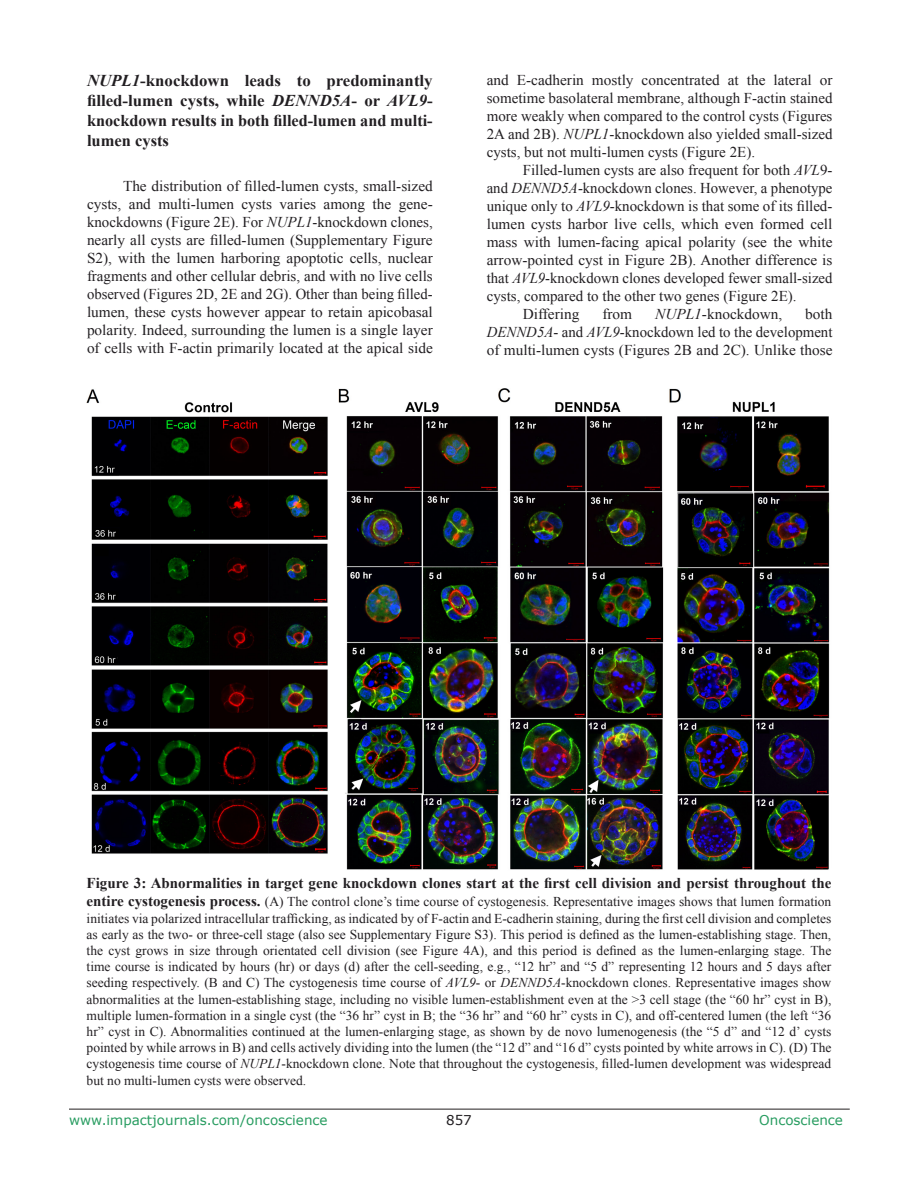
<style>
.page{position:relative;width:918px;height:1188px;background:#fff}
.page>*{position:absolute;margin:0;border:0;box-sizing:border-box;transform-origin:0 0}
.t1{font:700 16.5px/19.8px "Times New Roman";color:#221f22;text-align:justify}
.t2{font:15px/18px "Times New Roman";color:#221f22;text-align:justify}
.t3{font:700 15px "Times New Roman";color:#221f22}
.t4{font:13.5px/16.2px "Times New Roman";color:#221f22;text-align:justify}
.t5{font:13.5px "Verdana";color:#279c60}
.t6{font:13.5px "Verdana";color:#221f22}
.s1{font-style:italic}
.s2{font-weight:700;font-size:15px}
</style>
<div class="page">
<hr style="left:69px;top:1109px;width:781px;height:1px;background:#231f20">
<img style="left:87px;top:388px;width:743px;height:482px">
<p class="t1" style="left:87px;top:70px;width:347px"><span class="s1">NUPL1</span>-knockdown leads to predominantly filled-lumen cysts, while <span class="s1">DENND5A</span>- or <span class="s1">AVL9</span>- knockdown results in both filled-lumen and multi&shy;lumen cysts</p>
<p class="t2" style="left:87px;top:176px;width:347px;text-indent:36px">The distribution of filled-lumen cysts, small-sized cysts, and multi-lumen cysts varies among the gene&shy;knockdowns (Figure 2E). For <span class="s1">NUPL1</span>-knockdown clones, nearly all cysts are filled-lumen (Supplementary Figure S2), with the lumen harboring apoptotic cells, nuclear fragments and other cellular debris, and with no live cells observed (Figures 2D, 2E and 2G). Other than being filled&shy;lumen, these cysts however appear to retain apicobasal polarity. Indeed, surrounding the lumen is a single layer of cells with F-actin primarily located at the apical side</p>
<p class="t2" style="left:487px;top:71px;width:347px">and E-cadherin mostly concentrated at the lateral or sometime basolateral membrane, although F-actin stained more weakly when compared to the control cysts (Figures 2A and 2B). <span class="s1">NUPL1</span>-knockdown also yielded small-sized cysts, but not multi-lumen cysts (Figure 2E).</p>
<p class="t2" style="left:523px;top:161px;width:311px">Filled-lumen cysts are also frequent for both <span class="s1">AVL</span>9-</p>
<p class="t2" style="left:487px;top:179px;width:347px">and <span class="s1">DENND5A</span>-knockdown clones. However, a phenotype</p>
<p class="t2" style="left:487px;top:197px;width:347px">unique only to <span class="s1">AVL9</span>-knockdown is that some of its filled-</p>
<p class="t2" style="left:487px;top:215px;width:347px">lumen cysts harbor live cells, which even formed cell</p>
<p class="t2" style="left:487px;top:233px;width:347px">mass with lumen-facing apical polarity (see the white</p>
<p class="t2" style="left:487px;top:251px;width:347px">arrow-pointed cyst in Figure 2B). Another difference is</p>
<p class="t2" style="left:487px;top:269px;width:347px">that <span class="s1">AVL9</span>-knockdown clones developed fewer small-sized</p>
<p class="t2" style="left:487px;top:287px;width:311px">cysts, compared to the other two genes (Figure 2E).</p>
<p class="t2" style="left:523px;top:305px;width:58px">Differing</p>
<p class="t2" style="left:602px;top:305px;width:31px">from</p>
<p class="t2" style="left:655px;top:305px;width:129px"><span class="s1">NUPL1</span>-knockdown,</p>
<p class="t2" style="left:487px;top:305px;width:347px;text-indent:319px">both <span class="s1">DENND5A</span>- and <span class="s1">AVL9</span>-knockdown led to the development of multi-lumen cysts (Figures 2B and 2C). Unlike those</p>
<p class="t3" style="left:87px;top:873px;width:746px">Figure 3: Abnormalities in target gene knockdown clones start at the first cell division and persist throughout the</p>
<p class="t4" style="left:87px;top:894px;width:746px"><span class="s2">entire cystogenesis process.</span> (A) The control clone’s time course of cystogenesis. Representative images shows that lumen formation initiates via polarized intracellular trafficking, as indicated by of F-actin and E-cadherin staining, during the first cell division and completes as early as the two- or three-cell stage (also see Supplementary Figure S3). This period is defined as the lumen-establishing stage. Then, the cyst grows in size through orientated cell division (see Figure 4A), and this period is defined as the lumen-enlarging stage. The time course is indicated by hours (hr) or days (d) after the cell-seeding, e.g., “12 hr” and “5 d” representing 12 hours and 5 days after seeding respectively. (B and C) The cystogenesis time course of <span class="s1">AVL9</span>- or <span class="s1">DENND5A</span>-knockdown clones. Representative images show abnormalities at the lumen-establishing stage, including no visible lumen-establishment even at the &gt;3 cell stage (the “60 hr” cyst in B), multiple lumen-formation in a single cyst (the “36 hr” cyst in B; the “36 hr” and “60 hr” cysts in C), and off-centered lumen (the left “36 hr” cyst in C). Abnormalities continued at the lumen-enlarging stage, as shown by de novo lumenogenesis (the “5 d” and “12 d’ cysts pointed by while arrows in B) and cells actively dividing into the lumen (the “12 d” and “16 d” cysts pointed by white arrows in C). (D) The cystogenesis time course of <span class="s1">NUPL1</span>-knockdown clone. Note that throughout the cystogenesis, filled-lumen development was widespread but no multi-lumen cysts were observed.</p>
<p class="t5" style="left:69px;top:1111px;width:260px">www.impactjournals.com/oncoscience</p>
<p class="t6" style="left:446px;top:1111px;width:27px">857</p>
<p class="t5" style="left:759px;top:1111px;width:85px">Oncoscience</p>
</div>
